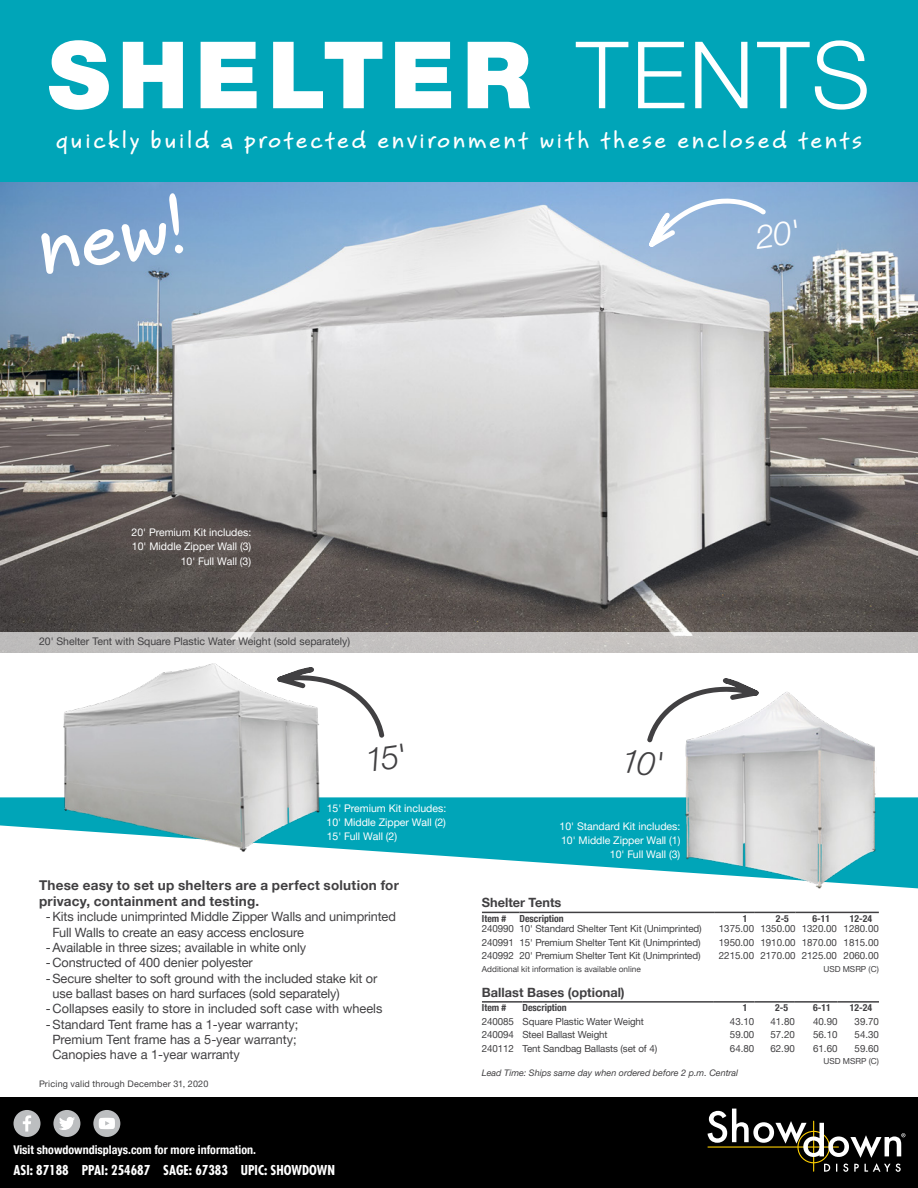
<style>
.page{position:relative;width:918px;height:1188px;background:#fff}
.page>*{position:absolute;margin:0;border:0;box-sizing:border-box;transform-origin:0 0}
.t1{font:900 93px "Helvetica Neue LTW1 G";letter-spacing:.075em;color:#fff}
.t2{font:700 90px "Bruno JB";color:#fff}
.t3{font:700 26.25px "Bruno JB";letter-spacing:.105em;color:#fff}
.t4{font:700 13.5px/16.2px "Helvetica Neue LTW1 G";letter-spacing:.02em;color:#414042}
.t5{font:700 condensed 13.35px "Futura Std";color:#fff}
.t6{font:12.75px "Helvetica Neue LTW1 G";letter-spacing:-.01em;color:#414042}
.t7{font:700 12.75px "Helvetica Neue LTW1 G";color:#414042}
.t8{font:700 condensed 12px "Helvetica Neue LT Pro";color:#fff}
.t9{font:10.5px "Helvetica Neue LTW1 G";color:#fff}
.t10{font:10.5px "Helvetica Neue LTW1 G";color:#414042}
.t11{font:9.75px "Helvetica Neue LTW1 G";letter-spacing:-.01em;color:#414042}
.t12{font:700 condensed 9.75px "Helvetica Neue LTW1 G";color:#414042}
.t13{font:italic 9px "Helvetica Neue LTW1 G";color:#414042}
.t14{font:9px "Helvetica Neue LTW1 G";letter-spacing:.025em;color:#414042}
.t15{font:8.25px "Helvetica Neue LTW1 G";color:#414042}
.s1{font-weight:300}
</style>
<div class="page">
<img style="left:0;top:182px;width:918px;height:450px">
<div style="left:0;top:0;width:918px;height:182px;background:#00a5b8"></div>
<svg style="left:0;top:797px;width:918px;height:91px;fill:#00a5b8"></svg>
<img style="left:680px;top:692px;width:204px;height:197px">
<img style="left:58px;top:663px;width:268px;height:195px">
<svg style="left:276px;top:667px;width:108px;height:71px"></svg>
<svg style="left:647px;top:678px;width:113px;height:64px"></svg>
<div style="left:0;top:632px;width:918px;height:21px;background:#c3c1c0"></div>
<div style="left:0;top:1097px;width:918px;height:91px;background:#000"></div>
<div style="left:14px;top:1110px;width:26px;height:27px;background:#bcbec0;border-radius:50%"></div>
<svg style="left:23px;top:1115px;width:8px;height:17px"></svg>
<div style="left:53px;top:1110px;width:27px;height:27px;background:#bcbec0;border-radius:50%"></div>
<svg style="left:59px;top:1117px;width:16px;height:13px"></svg>
<div style="left:93px;top:1110px;width:27px;height:27px;background:#bcbec0;border-radius:50%"></div>
<svg style="left:99px;top:1118px;width:16px;height:11px"></svg>
<svg style="left:707px;top:1108px;width:199px;height:64px"></svg>
<hr style="left:482px;top:912px;width:37px;height:1px;background:#414042">
<hr style="left:520px;top:912px;width:194px;height:1px;background:#414042">
<hr style="left:714px;top:912px;width:40px;height:1px;background:#414042">
<hr style="left:754px;top:912px;width:42px;height:1px;background:#414042">
<hr style="left:796px;top:912px;width:41px;height:1px;background:#414042">
<hr style="left:837px;top:912px;width:42px;height:1px;background:#414042">
<hr style="left:482px;top:1001px;width:40px;height:2px;background:#414042">
<hr style="left:522px;top:1001px;width:192px;height:2px;background:#414042">
<hr style="left:714px;top:1001px;width:40px;height:2px;background:#414042">
<hr style="left:754px;top:1001px;width:41px;height:2px;background:#414042">
<hr style="left:795px;top:1001px;width:43px;height:2px;background:#414042">
<hr style="left:838px;top:1001px;width:41px;height:2px;background:#414042">
<svg style="left:648px;top:197px;width:149px;height:52px;background:#9fbcdd"></svg>
<h1 class="t1" style="left:48px;top:19px;width:824px">SHELTER <span class="s1">TENTS</span></h1>
<h3 class="t3" style="left:56px;top:123px;width:807px">quickly build a protected environment with these enclosed tents</h3>
<h2 class="t2" style="left:30px;top:186px;width:151px;rotate:-8deg">new!</h2>
<p class="t9" style="left:132px;top:526px;width:121px">20' Premium Kit includes:</p>
<p class="t9" style="left:181px;top:555px;width:72px">10' Full Wall (3)</p>
<p class="t9" style="left:132px;top:540px;width:121px">10' Middle Zipper Wall (3)</p>
<p class="t10" style="left:39px;top:635px;width:313px">20' Shelter Tent with Square Plastic Water Weight (sold separately)</p>
<p class="t9" style="left:327px;top:801px;width:121px">15' Premium Kit includes:</p>
<p class="t9" style="left:327px;top:830px;width:72px">15' Full Wall (2)</p>
<p class="t9" style="left:327px;top:816px;width:121px">10' Middle Zipper Wall (2)</p>
<p class="t9" style="left:560px;top:819px;width:122px">10' Standard Kit includes:</p>
<p class="t9" style="left:610px;top:848px;width:72px">10' Full Wall (3)</p>
<p class="t9" style="left:561px;top:834px;width:121px">10' Middle Zipper Wall (1)</p>
<p class="t4" style="left:39px;top:877px;width:362px">These easy to set up shelters are a perfect solution for privacy, containment and testing.</p>
<p class="t6" style="left:46px;top:909px;width:352px">-Kits include unimprinted Middle Zipper Walls and unimprinted</p>
<p class="t6" style="left:53px;top:924px;width:253px">Full Walls to create an easy access enclosure</p>
<p class="t6" style="left:46px;top:940px;width:262px">-Available in three sizes; available in white only</p>
<p class="t6" style="left:46px;top:955px;width:209px">-Constructed of 400 denier polyester</p>
<p class="t6" style="left:46px;top:970px;width:333px">-Secure shelter to soft ground with the included stake kit or</p>
<p class="t6" style="left:53px;top:986px;width:289px">use ballast bases on hard surfaces (sold separately)</p>
<p class="t6" style="left:46px;top:1001px;width:338px">-Collapses easily to store in included soft case with wheels</p>
<p class="t6" style="left:46px;top:1016px;width:254px">-Standard Tent frame has a 1-year warranty;</p>
<p class="t6" style="left:53px;top:1031px;width:246px">Premium Tent frame has a 5-year warranty;</p>
<p class="t6" style="left:53px;top:1047px;width:189px">Canopies have a 1-year warranty</p>
<p class="t14" style="left:39px;top:1078px;width:171px">Pricing valid through December 31, 2020</p>
<p class="t8" style="left:14px;top:1143px;width:244px">Visit showdowndisplays.com for more information.</p>
<p class="t5" style="left:14px;top:1161px;width:323px">ASI: 87188 PPAI: 254687 SAGE: 67383 UPIC: SHOWDOWN</p>
<p class="t7" style="left:482px;top:895px;width:81px">Shelter Tents</p>
<p class="t12" style="left:482px;top:912px;width:26px">Item #</p>
<p class="t12" style="left:520px;top:912px;width:46px">Description</p>
<p class="t12" style="left:743px;top:912px;width:6px">1</p>
<p class="t12" style="left:776px;top:912px;width:14px">2-5</p>
<p class="t12" style="left:813px;top:912px;width:19px">6-11</p>
<p class="t12" style="left:850px;top:912px;width:24px">12-24</p>
<p class="t11" style="left:482px;top:923px;width:221px">240990 10' Standard Shelter Tent Kit (Unimprinted)</p>
<p class="t11" style="left:719px;top:923px;width:161px">1375.00 1350.00 1320.00 1280.00</p>
<p class="t11" style="left:482px;top:936px;width:220px">240991 15' Premium Shelter Tent Kit (Unimprinted)</p>
<p class="t11" style="left:719px;top:936px;width:161px">1950.00 1910.00 1870.00 1815.00</p>
<p class="t11" style="left:482px;top:950px;width:220px">240992 20' Premium Shelter Tent Kit (Unimprinted)</p>
<p class="t11" style="left:719px;top:950px;width:161px">2215.00 2170.00 2125.00 2060.00</p>
<p class="t15" style="left:482px;top:964px;width:160px">Additional kit information is available online</p>
<p class="t15" style="left:823px;top:964px;width:57px">USD MSRP (C)</p>
<p class="t7" style="left:482px;top:984px;width:144px">Ballast Bases (optional)</p>
<p class="t12" style="left:482px;top:1002px;width:26px">Item #</p>
<p class="t12" style="left:522px;top:1002px;width:46px">Description</p>
<p class="t12" style="left:743px;top:1002px;width:6px">1</p>
<p class="t12" style="left:775px;top:1002px;width:14px">2-5</p>
<p class="t12" style="left:813px;top:1002px;width:19px">6-11</p>
<p class="t12" style="left:850px;top:1002px;width:24px">12-24</p>
<p class="t11" style="left:482px;top:1015px;width:164px">240085 Square Plastic Water Weight</p>
<p class="t11" style="left:730px;top:1015px;width:26px">43.10</p>
<p class="t11" style="left:770px;top:1015px;width:26px">41.80</p>
<p class="t11" style="left:813px;top:1015px;width:26px">40.90</p>
<p class="t11" style="left:855px;top:1015px;width:26px">39.70</p>
<p class="t11" style="left:482px;top:1029px;width:127px">240094 Steel Ballast Weight</p>
<p class="t11" style="left:730px;top:1029px;width:26px">59.00</p>
<p class="t11" style="left:770px;top:1029px;width:26px">57.20</p>
<p class="t11" style="left:813px;top:1029px;width:26px">56.10</p>
<p class="t11" style="left:855px;top:1029px;width:26px">54.30</p>
<p class="t11" style="left:482px;top:1042px;width:177px">240112 Tent Sandbag Ballasts (set of 4)</p>
<p class="t11" style="left:730px;top:1042px;width:26px">64.80</p>
<p class="t11" style="left:770px;top:1042px;width:26px">62.90</p>
<p class="t11" style="left:813px;top:1042px;width:26px">61.60</p>
<p class="t11" style="left:855px;top:1042px;width:26px">59.60</p>
<p class="t15" style="left:824px;top:1056px;width:57px">USD MSRP (C)</p>
<p class="t13" style="left:482px;top:1068px;width:258px">Lead Time: Ships same day when ordered before 2 p.m. Central</p>
</div>
